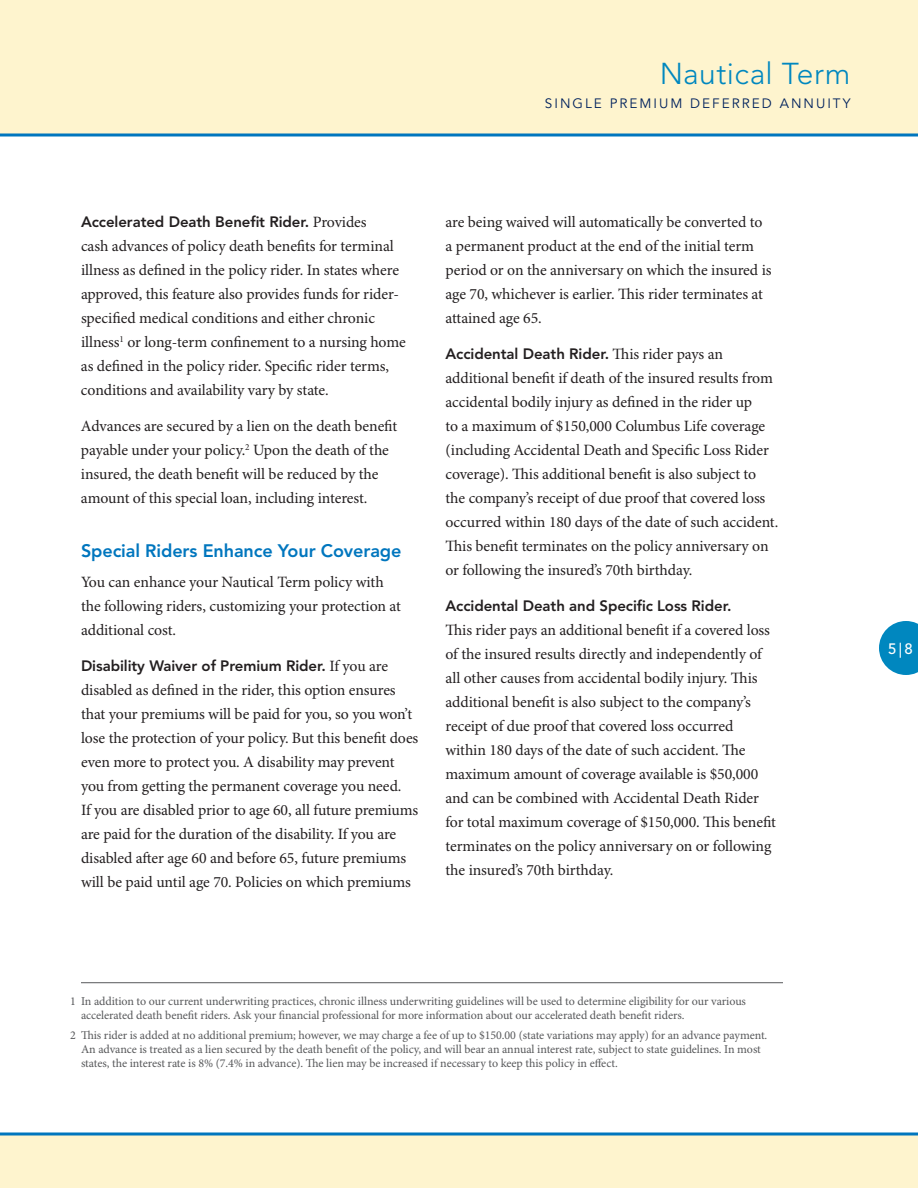
<style>
.page{position:relative;width:918px;height:1188px;background:#fff}
.page>*{position:absolute;margin:0;border:0;box-sizing:border-box;transform-origin:0 0}
.t1{font:300 30px "Avenir LT Std";letter-spacing:.015em;color:#0087bf}
.Heads{font:800 18px "Avenir LT Std";letter-spacing:-.005em;color:#0076be}
.t2{font:15.75px/24px "Minion Pro";letter-spacing:-.005em;color:#231f20}
.t3{font:800 15px "Avenir LT Std";letter-spacing:-.005em;color:#231f20}
.Heads-2{font:500 15px "Avenir LT Std";color:#fff}
.t4{font:13.5px "Avenir LT Std";letter-spacing:.15em;color:#00215d}
.Note{font:12px/14.2px "Minion Pro";letter-spacing:-.005em;color:#57585a}
.s1{font-family:"Minion Pro";font-weight:400;font-size:15.75px}
</style>
<div class="page">
<svg style="left:879px;top:621px;width:39px;height:54px;background:#289ac9"></svg>
<hr style="left:81px;top:982px;width:702px;height:1px;background:#57585a">
<div style="left:0;top:0;width:918px;height:135px;background:#fef4ce"></div>
<div style="left:0;top:1134px;width:918px;height:54px;background:#fef4ce"></div>
<hr style="left:0;top:134px;width:918px;height:2px;background:#0076be">
<svg style="left:0;top:1132px;width:918px;height:4px;background:#3f96c7"></svg>
<p class="t1" style="left:660px;top:56px;width:192px">Nautical Term</p>
<p class="t4" style="left:545px;top:96px;width:307px">SINGLE PREMIUM DEFERRED ANNUITY</p>
<p class="t3" style="left:81px;top:213px;width:287px">Accelerated Death Benefit Rider. <span class="s1">Provides</span></p>
<p class="t2" style="left:81px;top:235px;width:326px">cash advances of policy death benefits for terminal illness as defined in the policy rider. In states where approved, this feature also provides funds for rider&shy;specified medical conditions and either chronic illness<sup>1</sup> or long-term confinement to a nursing home as defined in the policy rider. Specific rider terms, conditions and availability vary by state.</p>
<p class="t2" style="left:81px;top:415px;width:318px">Advances are secured by a lien on the death benefit payable under your policy.<sup>2</sup> Upon the death of the insured, the death benefit will be reduced by the amount of this special loan, including interest.</p>
<p class="Heads" style="left:81px;top:540px;width:322px">Special Riders Enhance Your Coverage</p>
<p class="t2" style="left:81px;top:571px;width:321px">You can enhance your Nautical Term policy with the following riders, customizing your protection at additional cost.</p>
<p class="t3" style="left:81px;top:657px;width:309px">Disability Waiver of Premium Rider. <span class="s1">If you are</span></p>
<p class="t2" style="left:81px;top:679px;width:339px">disabled as defined in the rider, this option ensures that your premiums will be paid for you, so you won’t lose the protection of your policy. But this benefit does even more to protect you. A disability may prevent you from getting the permanent coverage you need.<br>If you are disabled prior to age 60, all future premiums are paid for the duration of the disability. If you are disabled after age 60 and before 65, future premiums will be paid until age 70. Policies on which premiums</p>
<p class="t2" style="left:446px;top:211px;width:328px">are being waived will automatically be converted to a permanent product at the end of the initial term period or on the anniversary on which the insured is age 70, whichever is earlier. This rider terminates at attained age 65.</p>
<p class="t3" style="left:446px;top:345px;width:279px">Accidental Death Rider. <span class="s1">This rider pays an</span></p>
<p class="t2" style="left:446px;top:367px;width:334px">additional benefit if death of the insured results from accidental bodily injury as defined in the rider up<br>to a maximum of $150,000 Columbus Life coverage (including Accidental Death and Specific Loss Rider coverage). This additional benefit is also subject to the company’s receipt of due proof that covered loss occurred within 180 days of the date of such accident.<br>This benefit terminates on the policy anniversary on or following the insured’s 70th birthday.</p>
<p class="t3" style="left:446px;top:597px;width:288px">Accidental Death and Specific Loss Rider.</p>
<p class="t2" style="left:445px;top:619px;width:332px">This rider pays an additional benefit if a covered loss of the insured results directly and independently of all other causes from accidental bodily injury. This additional benefit is also subject to the company’s receipt of due proof that covered loss occurred within 180 days of the date of such accident. The maximum amount of coverage available is $50,000 and can be combined with Accidental Death Rider for total maximum coverage of $150,000. This benefit terminates on the policy anniversary on or following the insured’s 70th birthday.</p>
<p class="Note" style="left:81px;top:994px;width:667px;text-indent:-11px">1 In addition to our current underwriting practices, chronic illness underwriting guidelines will be used to determine eligibility for our various accelerated death benefit riders. Ask your financial professional for more information about our accelerated death benefit riders.</p>
<p class="Note" style="left:81px;top:1028px;width:688px;text-indent:-11px">2 This rider is added at no additional premium; however, we may charge a fee of up to $150.00 (state variations may apply) for an advance payment.<br>An advance is treated as a lien secured by the death benefit of the policy, and will bear an annual interest rate, subject to state guidelines. In most states, the interest rate is 8% (7.4% in advance). The lien may be increased if necessary to keep this policy in effect.</p>
<p class="Heads-2" style="left:888px;top:640px;width:26px">5|8</p>
</div>
